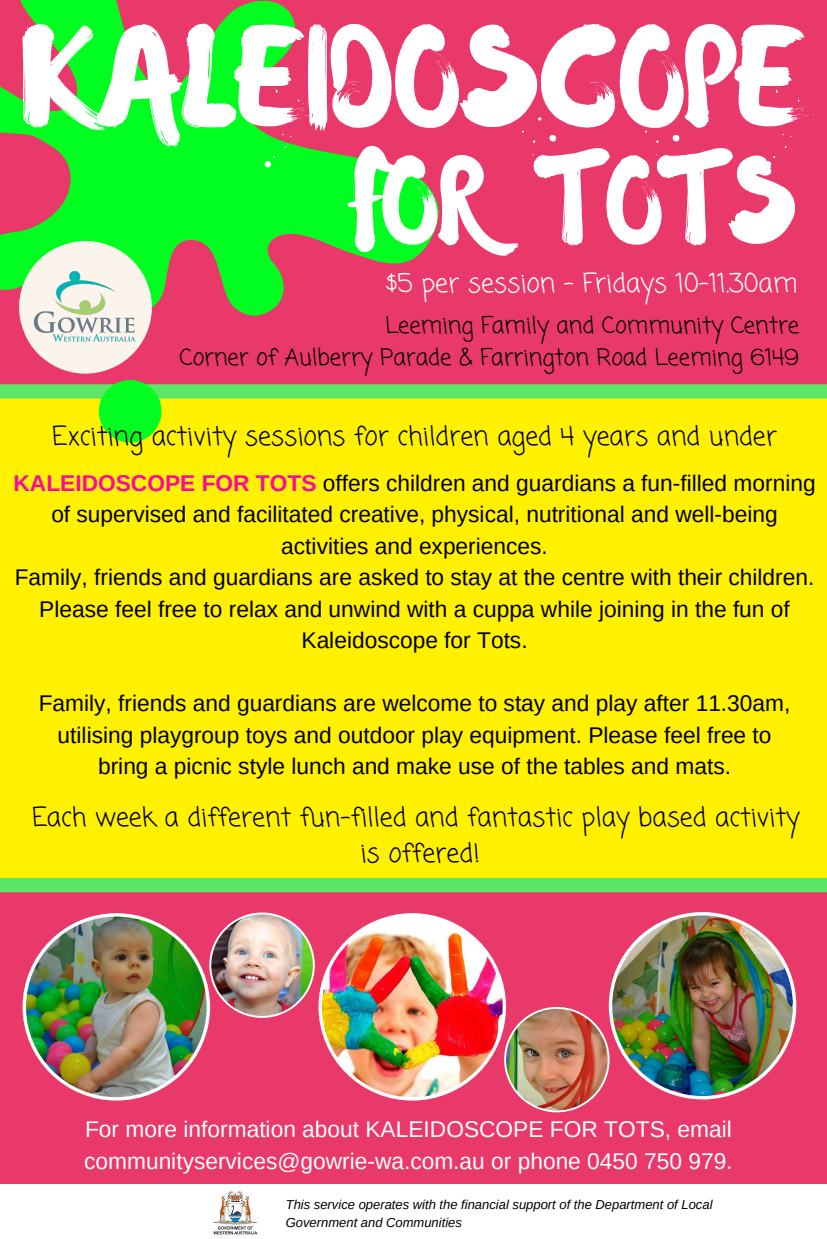
<style>
.page{position:relative;width:827px;height:1239px;background:#fff}
.page>*{position:absolute;margin:0;border:0;box-sizing:border-box;transform-origin:0 0}
.t1{font:129.9px "Waterlily";letter-spacing:.01em;color:#fff}
.t2{font:112.05px "Waterlily";color:#fff}
.t3{font:25.95px/36px "Coming Soon";color:#000;text-align:center}
.t4{font:25.95px "Coming Soon";color:#fff}
.t5{font:22.65px/31.5px "Arimo";color:#000;text-align:center}
.t6{font:22.65px/31.5px "Arimo";color:#fff}
.t7{font:22.65px/31.5px "Coming Soon";color:#000;text-align:right}
.t8{font:italic 13.05px/18px "Arimo";color:#000}
.s1{font-weight:700;color:#f70a9d}
</style>
<div class="page">
<div style="left:0;top:0;width:826px;height:1238px;background:#e9386a"></div>
<div style="left:0;top:491px;width:826px;height:295px;background:#fff100"></div>
<svg style="left:0;top:786px;width:827px;height:106px;background:#e9ef0d"></svg>
<hr style="left:826px;top:491px;width:1px;height:295px;background:#fff100">
<svg style="left:0;top:0;width:439px;height:222px;fill:#00ff21"></svg>
<svg style="left:0;top:222px;width:827px;height:269px"></svg>
<img style="left:23px;top:912px;width:773px;height:200px">
<img style="left:31px;top:268px;width:108px;height:79px">
<div style="left:0;top:1184px;width:826px;height:54px;background:#fff"></div>
<img style="left:213px;top:1191px;width:45px;height:44px">
<h1 class="t1" style="left:22px;top:-19px;width:784px">KALEIDOSCOPE</h1>
<h2 class="t2" style="left:349px;top:118px;width:448px">FOR TOTS</h2>
<p class="t4" style="left:386px;top:265px;width:413px">$5 per session - Fridays 10-11.30am</p>
<p class="t7" style="left:179px;top:311px;width:621px">Leeming Family and Community Centre<br>Corner of Aulberry Parade &amp; Farrington Road Leeming 6149</p>
<p class="t3" style="left:52px;top:420px;width:726px">Exciting activity sessions for children aged 4 years and under</p>
<p class="t5" style="left:13px;top:467px;width:803px"><span class="s1">KALEIDOSCOPE FOR TOTS</span> offers children and guardians a fun-filled morning of supervised and facilitated creative, physical, nutritional and well-being activities and experiences.<br>Family, friends and guardians are asked to stay at the centre with their children.<br>Please feel free to relax and unwind with a cuppa while joining in the fun of Kaleidoscope for Tots.</p>
<p class="t5" style="left:39px;top:687px;width:753px">Family, friends and guardians are welcome to stay and play after 11.30am, utilising playgroup toys and outdoor play equipment. Please feel free to bring a picnic style lunch and make use of the tables and mats.</p>
<p class="t3" style="left:32px;top:801px;width:769px">Each week a different fun-filled and fantastic play based activity is offered!</p>
<p class="t6" style="left:84px;top:1114px;width:650px">For more information about KALEIDOSCOPE FOR TOTS, email communityservices@gowrie-wa.com.au or phone 0450 750 979.</p>
<p class="t8" style="left:286px;top:1196px;width:428px">This service operates with the financial support of the Department of Local<br>Government and Communities</p>
</div>
